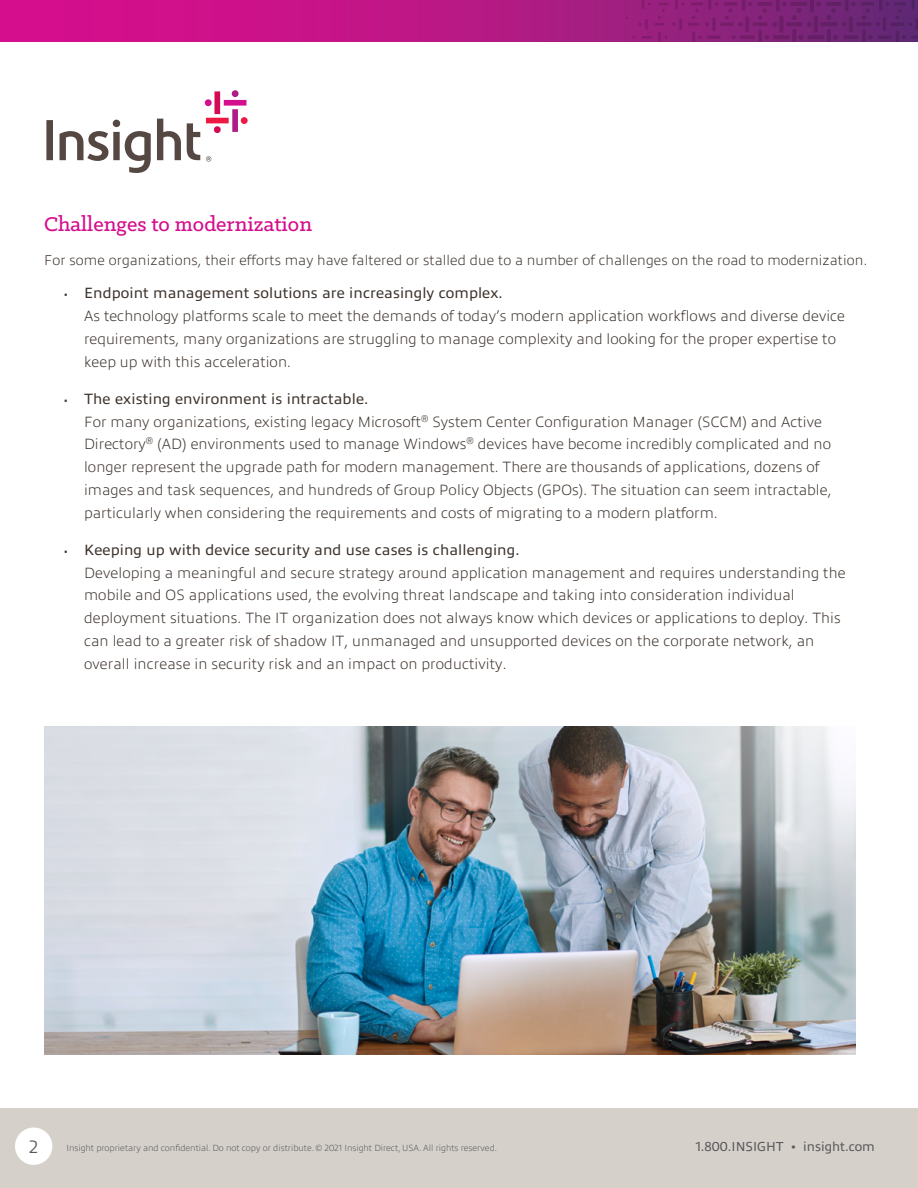
<style>
.page{position:relative;width:918px;height:1188px;background:#fff}
.page>*{position:absolute;margin:0;border:0;box-sizing:border-box;transform-origin:0 0}
.t1{font:500 22.5px "Klinic Slab";color:#d40e8c}
.t2{font:300 18px "Allumi Pro";color:#58595b}
.t3{font:200 15px/22.8px "Allumi Pro";letter-spacing:.005em;color:#3e332d}
.t4{font:200 14.25px "Allumi Pro";letter-spacing:.01em;color:#3e332d}
.t5{font:13.2px "Allumi Pro";color:#58595b}
.t6{font:200 9px "Allumi Pro";color:#58595b}
.s1{font-size:12.75px}
.s2{font-weight:400}
.s3{font-family:"Klinic Slab";font-weight:700}
</style>
<div class="page">
<svg style="left:0;top:0;width:623px;height:41px;background:#c31487"></svg>
<svg style="left:46px;top:90px;width:202px;height:83px"></svg>
<svg style="left:623px;top:0;width:295px;height:41px;background:#7c2275"></svg>
<div style="left:0;top:1108px;width:918px;height:80px;background:#d5d0ca"></div>
<div style="left:15px;top:1128px;width:37px;height:37px;background:#fff;border-radius:50%"></div>
<img style="left:44px;top:727px;width:812px;height:327px">
<h1 class="t1" style="left:44px;top:209px;width:269px">Challenges to modernization</h1>
<p class="t4" style="left:44px;top:250px;width:825px">For some organizations, their efforts may have faltered or stalled due to a number of challenges on the road to modernization.</p>
<p class="t3" style="left:84px;top:280px;width:763px;text-indent:-20px"><span class="s1">•</span> <span class="s2">Endpoint management solutions are increasingly complex.<br></span>As technology platforms scale to meet the demands of today’s modern application workflows and diverse device requirements, many organizations are struggling to manage complexity and looking for the proper expertise to keep up with this acceleration.</p>
<p class="t3" style="left:84px;top:386px;width:749px;text-indent:-20px"><span class="s1">•</span> <span class="s2">The existing environment is intractable.<br></span>For many organizations, existing legacy Microsoft<sup>®</sup> System Center Configuration Manager (SCCM) and Active Directory<sup>®</sup> (AD) environments used to manage Windows<sup>®</sup> devices have become incredibly complicated and no longer represent the upgrade path for modern management. There are thousands of applications, dozens of images and task sequences, and hundreds of Group Policy Objects (GPOs). The situation can seem intractable, particularly when considering the requirements and costs of migrating to a modern platform.</p>
<p class="t3" style="left:84px;top:537px;width:763px;text-indent:-20px"><span class="s1">•</span> <span class="s2">Keeping up with device security and use cases is challenging.<br></span>Developing a meaningful and secure strategy around application management and requires understanding the mobile and OS applications used, the evolving threat landscape and taking into consideration individual deployment situations. The IT organization does not always know which devices or applications to deploy. This can lead to a greater risk of shadow IT, unmanaged and unsupported devices on the corporate network, an overall increase in security risk and an impact on productivity.</p>
<p class="t2" style="left:29px;top:1134px;width:11px">2</p>
<p class="t6" style="left:66px;top:1141px;width:432px">Insight proprietary and confidential. Do not copy or distribute. © 2021 Insight Direct, USA. All rights reserved.</p>
<p class="t5" style="left:695px;top:1136px;width:181px">1.800.INSIGHT <span class="s3">•</span> insight.com</p>
</div>
